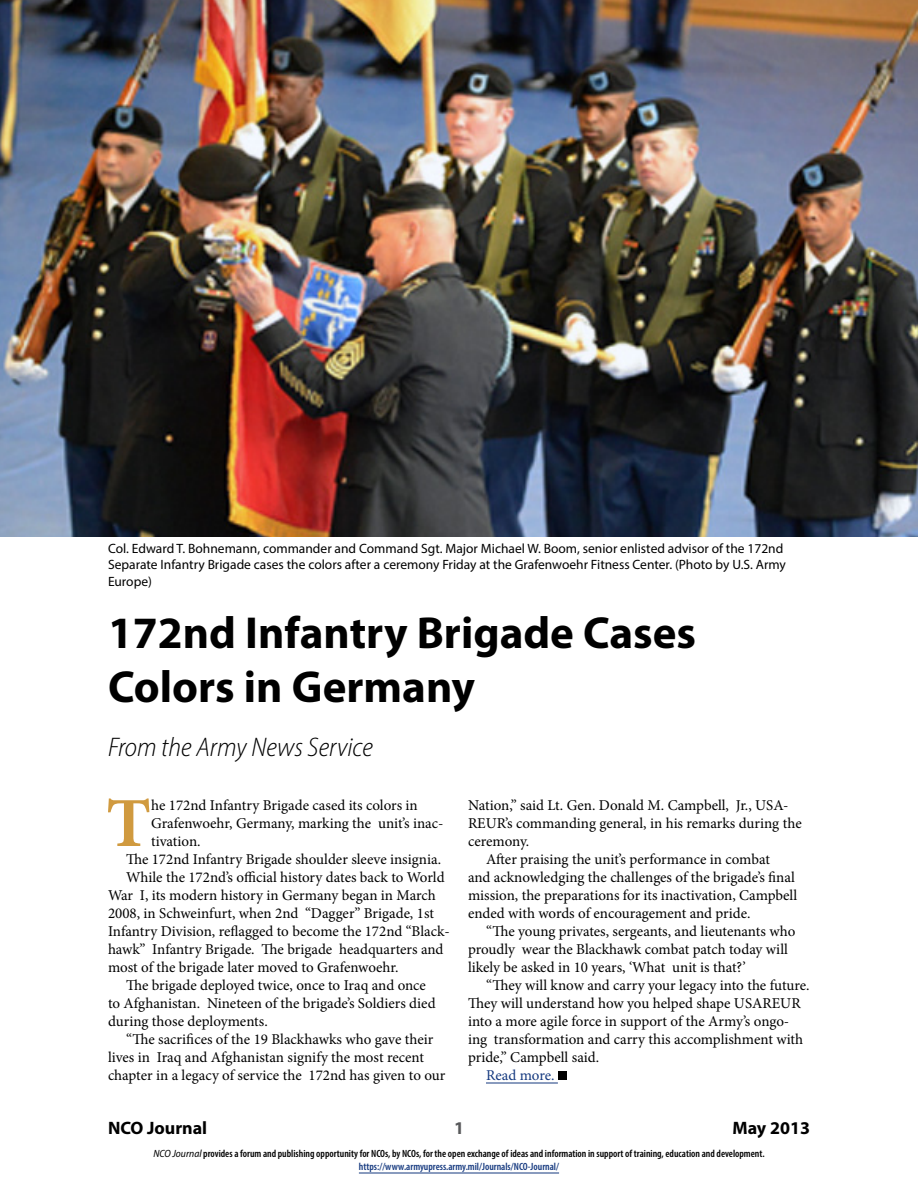
<style>
.page{position:relative;width:918px;height:1188px;background:#fff}
.page>*{position:absolute;margin:0;border:0;box-sizing:border-box;transform-origin:0 0}
.body-first{font:700 70.35px "Minion Pro";color:#d09a3f}
.t1{font:700 45px/54px "Myriad Pro";color:#000}
.authorname{font:italic 300 semi-condensed 27px "Myriad Pro";color:#000}
.t2{font:700 18px "Myriad Pro";color:#000}
.t3{font:700 18px "Myriad Pro";color:#58595b}
.body{font:15px/18px "Minion Pro";color:#000}
.body-first-2{font:15px/18px "Minion Pro";color:#000}
.body-2{font:15px "Minion Pro";color:#15397f}
.cutline{font:13.5px/16.5px "Myriad Pro";color:#000}
.t4{font:600 condensed 10.5px/13.5px "Myriad Pro";color:#000;text-align:center}
.s1{font-weight:400;font-style:italic;font-stretch:semi-condensed}
.s2{color:#15397f}
</style>
<div class="page">
<hr style="left:359px;top:1173px;width:200px;height:1px;background:#15397f">
<hr style="left:486px;top:1083px;width:72px;height:1px;background:#15397f">
<img style="left:0;top:0;width:918px;height:536px">
<img style="left:108px;top:90px;width:102px;height:108px">
<img style="left:228px;top:90px;width:102px;height:108px">
<img style="left:348px;top:90px;width:102px;height:108px">
<img style="left:468px;top:90px;width:102px;height:108px">
<img style="left:588px;top:90px;width:102px;height:108px">
<svg style="left:708px;top:90px;width:102px;height:108px;background:#7682a1"></svg>
<img style="left:108px;top:216px;width:102px;height:108px">
<img style="left:228px;top:216px;width:102px;height:108px">
<img style="left:348px;top:216px;width:102px;height:108px">
<img style="left:468px;top:216px;width:102px;height:108px">
<svg style="left:588px;top:216px;width:102px;height:108px;background:#3f3c29"></svg>
<img style="left:708px;top:216px;width:102px;height:108px">
<div style="left:108px;top:342px;width:102px;height:108px;background:linear-gradient(to right,#1e1e1d,#0d0b0a)"></div>
<img style="left:228px;top:342px;width:102px;height:108px">
<svg style="left:348px;top:342px;width:102px;height:108px;background:#31312f"></svg>
<svg style="left:468px;top:342px;width:102px;height:108px;background:#292c30"></svg>
<svg style="left:588px;top:342px;width:102px;height:108px;background:#323332"></svg>
<img style="left:708px;top:342px;width:102px;height:108px">
<svg style="left:108px;top:468px;width:102px;height:69px;background:#111"></svg>
<img style="left:228px;top:468px;width:102px;height:69px">
<svg style="left:348px;top:468px;width:102px;height:69px;background:#333435"></svg>
<svg style="left:468px;top:468px;width:102px;height:69px;background:#3e4c64"></svg>
<svg style="left:588px;top:468px;width:102px;height:69px;background:#132037"></svg>
<svg style="left:708px;top:468px;width:102px;height:69px;background:#495464"></svg>
<p class="cutline" style="left:108px;top:540px;width:679px">Col. Edward T. Bohnemann, commander and Command Sgt. Major Michael W. Boom, senior enlisted advisor of the 172nd<br>Separate Infantry Brigade cases the colors after a ceremony Friday at the Grafenwoehr Fitness Center. (Photo by U.S. Army<br>Europe)</p>
<h1 class="t1" style="left:108px;top:604px;width:590px">172nd Infantry Brigade Cases<br>Colors in Germany</h1>
<p class="authorname" style="left:108px;top:731px;width:266px">From the Army News Service</p>
<p class="body-first" style="left:106px;top:774px;width:47px">T</p>
<p class="body-first-2" style="left:151px;top:796px;width:294px">he 172nd Infantry Brigade cased its colors in<br>Grafenwoehr, Germany, marking the unit’s inac&shy;tivation.</p>
<p class="body" style="left:126px;top:850px;width:317px">The 172nd Infantry Brigade shoulder sleeve insignia.</p>
<p class="body" style="left:108px;top:868px;width:343px;text-indent:18px">While the 172nd’s official history dates back to World War I, its modern history in Germany began in March 2008, in Schweinfurt, when 2nd “Dagger” Brigade, 1st Infantry Division, reflagged to become the 172nd “Black&shy;hawk” Infantry Brigade. The brigade headquarters and most of the brigade later moved to Grafenwoehr.</p>
<p class="body" style="left:108px;top:976px;width:329px;text-indent:18px">The brigade deployed twice, once to Iraq and once to Afghanistan. Nineteen of the brigade’s Soldiers died during those deployments.</p>
<p class="body" style="left:108px;top:1030px;width:339px;text-indent:18px">“The sacrifices of the 19 Blackhawks who gave their lives in Iraq and Afghanistan signify the most recent chapter in a legacy of service the 172nd has given to our</p>
<p class="body" style="left:468px;top:796px;width:335px">Nation,” said Lt. Gen. Donald M. Campbell, Jr., USA-<br>REUR’s commanding general, in his remarks during the ceremony.</p>
<p class="body" style="left:468px;top:850px;width:331px;text-indent:18px">After praising the unit’s performance in combat<br>and acknowledging the challenges of the brigade’s final mission, the preparations for its inactivation, Campbell ended with words of encouragement and pride.</p>
<p class="body" style="left:468px;top:922px;width:329px;text-indent:18px">“The young privates, sergeants, and lieutenants who proudly wear the Blackhawk combat patch today will likely be asked in 10 years, ‘What unit is that?’</p>
<p class="body" style="left:468px;top:976px;width:343px;text-indent:18px">“They will know and carry your legacy into the future.<br>They will understand how you helped shape USAREUR into a more agile force in support of the Army’s ongo&shy;ing transformation and carry this accomplishment with pride,” Campbell said.</p>
<p class="body-2" style="left:486px;top:1065px;width:70px">Read more.</p>
<p class="t2" style="left:108px;top:1116px;width:101px">NCO Journal</p>
<p class="t3" style="left:454px;top:1116px;width:11px">1</p>
<p class="t2" style="left:732px;top:1116px;width:79px">May 2013</p>
<p class="t4" style="left:153px;top:1146px;width:613px"><span class="s1">NCO Journal</span> provides a forum and publishing opportunity for NCOs, by NCOs, for the open exchange of ideas and information in support of training, education and development. <span class="s2">https://www.armyupress.army.mil/Journals/NCO-Journal/</span></p>
</div>
